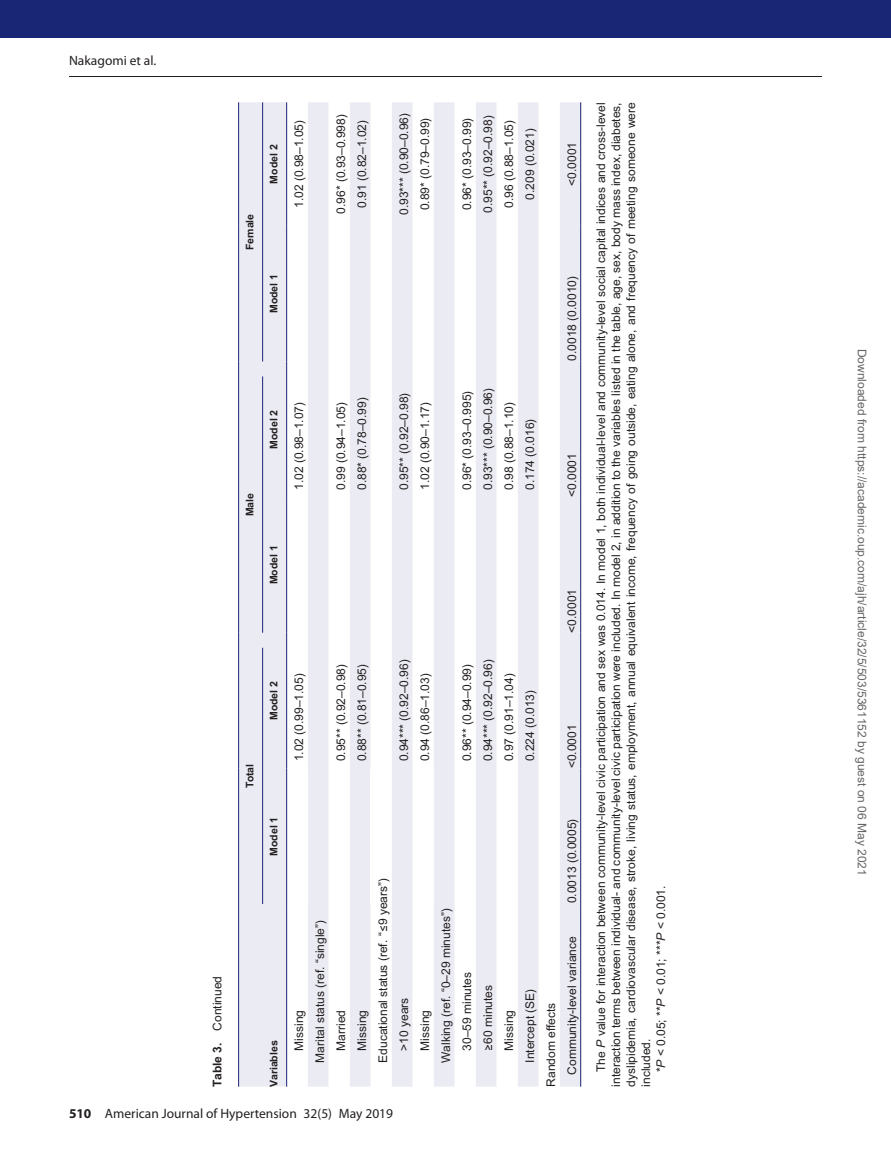
<style>
.page{position:relative;width:891px;height:1175px;background:#fff}
.page>*{position:absolute;margin:0;border:0;box-sizing:border-box;transform-origin:0 0}
.t1{font:13.5px "Myriad Pro";color:#231f20}
.t2{font:12px/21px "Arial MT Std";color:#231f20}
.t3{font:12px "Arial";color:#666}
.t4{font:700 10.5px "Arial MT Std";color:#231f20}
.s1{font-weight:700}
.s2{font-style:italic}
</style>
<div class="page">
<hr style="left:69px;top:76px;width:753px;height:1px;background:#231f20">
<div style="left:0;top:0;width:891px;height:38px;background:#192575"></div>
<div style="left:239px;top:102px;width:341px;height:984px;background:#ebebf4"></div>
<svg style="left:287px;top:102px;width:273px;height:984px"></svg>
<hr style="left:238px;top:768px;width:1px;height:136px;background:#192575">
<hr style="left:238px;top:632px;width:1px;height:136px;background:#192575">
<hr style="left:238px;top:497px;width:1px;height:135px;background:#192575">
<hr style="left:238px;top:361px;width:1px;height:136px;background:#192575">
<hr style="left:238px;top:226px;width:1px;height:135px;background:#192575">
<hr style="left:238px;top:102px;width:1px;height:124px;background:#192575">
<hr style="left:286px;top:768px;width:1px;height:136px;background:#192575">
<hr style="left:286px;top:632px;width:1px;height:136px;background:#192575">
<hr style="left:286px;top:497px;width:1px;height:135px;background:#192575">
<hr style="left:286px;top:361px;width:1px;height:136px;background:#192575">
<hr style="left:286px;top:226px;width:1px;height:135px;background:#192575">
<hr style="left:286px;top:102px;width:1px;height:124px;background:#192575">
<hr style="left:370px;top:768px;width:1px;height:136px;background:#fff">
<hr style="left:580px;top:904px;width:1px;height:182px;background:#192575">
<hr style="left:580px;top:768px;width:1px;height:136px;background:#192575">
<hr style="left:580px;top:632px;width:1px;height:136px;background:#192575">
<hr style="left:580px;top:497px;width:1px;height:135px;background:#192575">
<hr style="left:580px;top:361px;width:1px;height:136px;background:#192575">
<hr style="left:580px;top:226px;width:1px;height:135px;background:#192575">
<hr style="left:580px;top:102px;width:1px;height:124px;background:#192575">
<hr style="left:238px;top:904px;width:1px;height:182px;background:#192575">
<hr style="left:286px;top:904px;width:1px;height:182px;background:#192575">
<hr style="left:307px;top:768px;width:1px;height:136px;background:#fff">
<hr style="left:433px;top:768px;width:1px;height:136px;background:#fff">
<hr style="left:262px;top:647px;width:1px;height:257px;background:#192575">
<hr style="left:262px;top:376px;width:1px;height:256px;background:#192575">
<hr style="left:262px;top:102px;width:1px;height:259px;background:#192575">
<p class="t1" style="left:69px;top:52px;width:89px">Nakagomi et al.</p>
<p class="t4" style="left:244px;top:250px;width:38px;rotate:-90deg">Female</p>
<p class="t4" style="left:268px;top:184px;width:41px;rotate:-90deg">Model 2</p>
<p class="t4" style="left:268px;top:313px;width:41px;rotate:-90deg">Model 1</p>
<p class="t2" style="left:288px;top:208px;width:90px;rotate:-90deg">1.02 (0.98–1.05)</p>
<p class="t2" style="left:330px;top:214px;width:101px;rotate:-90deg">0.96* (0.93–0.998)</p>
<p class="t2" style="left:351px;top:208px;width:90px;rotate:-90deg">0.91 (0.82–1.02)</p>
<p class="t2" style="left:393px;top:215px;width:104px;rotate:-90deg">0.93*** (0.90–0.96)</p>
<p class="t2" style="left:414px;top:210px;width:94px;rotate:-90deg">0.89* (0.79–0.99)</p>
<p class="t4" style="left:268px;top:449px;width:41px;rotate:-90deg">Model 2</p>
<p class="t4" style="left:244px;top:516px;width:25px;rotate:-90deg">Male</p>
<p class="t2" style="left:288px;top:490px;width:90px;rotate:-90deg">1.02 (0.98–1.07)</p>
<p class="t2" style="left:330px;top:490px;width:90px;rotate:-90deg">0.99 (0.94–1.05)</p>
<p class="t2" style="left:351px;top:490px;width:94px;rotate:-90deg">0.88* (0.78–0.99)</p>
<p class="t2" style="left:393px;top:490px;width:99px;rotate:-90deg">0.95** (0.92–0.98)</p>
<p class="t2" style="left:414px;top:490px;width:90px;rotate:-90deg">1.02 (0.90–1.17)</p>
<p class="t2" style="left:456px;top:210px;width:94px;rotate:-90deg">0.96* (0.93–0.99)</p>
<p class="t2" style="left:477px;top:213px;width:99px;rotate:-90deg">0.95** (0.92–0.98)</p>
<p class="t2" style="left:498px;top:208px;width:90px;rotate:-90deg">0.96 (0.88–1.05)</p>
<p class="t2" style="left:519px;top:200px;width:73px;rotate:-90deg">0.209 (0.021)</p>
<p class="t2" style="left:456px;top:490px;width:101px;rotate:-90deg">0.96* (0.93–0.995)</p>
<p class="t2" style="left:477px;top:490px;width:104px;rotate:-90deg">0.93*** (0.90–0.96)</p>
<p class="t2" style="left:498px;top:490px;width:90px;rotate:-90deg">0.98 (0.88–1.10)</p>
<p class="t2" style="left:519px;top:490px;width:73px;rotate:-90deg">0.174 (0.016)</p>
<p class="t2" style="left:561px;top:186px;width:45px;rotate:-90deg">&lt;0.0001</p>
<p class="t2" style="left:561px;top:360px;width:86px;rotate:-90deg">0.0018 (0.0010)</p>
<p class="t2" style="left:561px;top:497px;width:45px;rotate:-90deg">&lt;0.0001</p>
<p class="t4" style="left:268px;top:584px;width:41px;rotate:-90deg">Model 1</p>
<p class="t4" style="left:268px;top:720px;width:41px;rotate:-90deg">Model 2</p>
<p class="t4" style="left:244px;top:788px;width:26px;rotate:-90deg">Total</p>
<p class="t2" style="left:288px;top:761px;width:90px;rotate:-90deg">1.02 (0.99–1.05)</p>
<p class="t2" style="left:330px;top:761px;width:99px;rotate:-90deg">0.95** (0.92–0.98)</p>
<p class="t2" style="left:351px;top:761px;width:99px;rotate:-90deg">0.88** (0.81–0.95)</p>
<p class="t2" style="left:393px;top:761px;width:104px;rotate:-90deg">0.94*** (0.92–0.96)</p>
<p class="t2" style="left:414px;top:761px;width:90px;rotate:-90deg">0.94 (0.86–1.03)</p>
<p class="t2" style="left:456px;top:761px;width:99px;rotate:-90deg">0.96** (0.94–0.99)</p>
<p class="t2" style="left:477px;top:761px;width:104px;rotate:-90deg">0.94*** (0.92–0.96)</p>
<p class="t2" style="left:498px;top:761px;width:90px;rotate:-90deg">0.97 (0.91–1.04)</p>
<p class="t2" style="left:519px;top:761px;width:73px;rotate:-90deg">0.224 (0.013)</p>
<p class="t2" style="left:561px;top:632px;width:45px;rotate:-90deg">&lt;0.0001</p>
<p class="t2" style="left:561px;top:768px;width:45px;rotate:-90deg">&lt;0.0001</p>
<p class="t2" style="left:207px;top:1086px;width:112px;rotate:-90deg"><span class="s1">Table 3.</span> Continued</p>
<p class="t4" style="left:268px;top:855px;width:41px;rotate:-90deg">Model 1</p>
<p class="t4" style="left:268px;top:1086px;width:48px;rotate:-90deg">Variables</p>
<p class="t2" style="left:288px;top:1050px;width:42px;rotate:-90deg">Missing</p>
<p class="t2" style="left:309px;top:1050px;width:132px;text-indent:-12px;rotate:-90deg">Marital status (ref. “single”)<br>Married</p>
<p class="t2" style="left:351px;top:1050px;width:42px;rotate:-90deg">Missing</p>
<p class="t2" style="left:372px;top:1050px;width:174px;text-indent:-12px;rotate:-90deg">Educational status (ref. “≤9 years”) &gt;10 years</p>
<p class="t1" style="left:69px;top:1105px;width:326px"><span class="s1">510</span> American Journal of Hypertension 32(5) May 2019</p>
<p class="t2" style="left:414px;top:1050px;width:42px;rotate:-90deg">Missing</p>
<p class="t2" style="left:435px;top:1050px;width:144px;text-indent:-12px;rotate:-90deg">Walking (ref. “0–29 minutes”)<br>30–59 minutes</p>
<p class="t2" style="left:477px;top:1050px;width:67px;rotate:-90deg">≥60 minutes</p>
<p class="t2" style="left:561px;top:903px;width:86px;rotate:-90deg">0.0013 (0.0005)</p>
<p class="t2" style="left:498px;top:1050px;width:42px;rotate:-90deg">Missing</p>
<p class="t2" style="left:519px;top:1062px;width:76px;rotate:-90deg">Intercept (SE)</p>
<p class="t2" style="left:540px;top:1074px;width:140px;text-indent:-12px;rotate:-90deg">Random effects<br>Community-level variance</p>
<p class="t2" style="left:590px;top:1072px;width:971px;rotate:-90deg">The <span class="s2">P</span> value for interaction between community-level civic participation and sex was 0.014. In model 1, both individual-level and community-level social capital indices and cross-level</p>
<p class="t2" style="left:605px;top:1086px;width:985px;rotate:-90deg">interaction terms between individual- and community-level civic participation were included. In model 2, in addition to the variables listed in the table, age, sex, body mass index, diabetes,</p>
<p class="t2" style="left:620px;top:1086px;width:985px;rotate:-90deg">dyslipidemia, cardiovascular disease, stroke, living status, employment, annual equivalent income, frequency of going outside, eating alone, and frequency of meeting someone were</p>
<p class="t2" style="left:650px;top:1072px;width:188px;rotate:-90deg">*<span class="s2">P</span> &lt; 0.05; **<span class="s2">P</span> &lt; 0.01; ***<span class="s2">P</span> &lt; 0.001.</p>
<p class="t2" style="left:635px;top:1086px;width:50px;rotate:-90deg">included.</p>
<p class="t3" style="left:866px;top:349px;width:528px;rotate:90deg">Downloaded from https://academic.oup.com/ajh/article/32/5/503/5361152 by guest on 06 May 2021</p>
</div>
